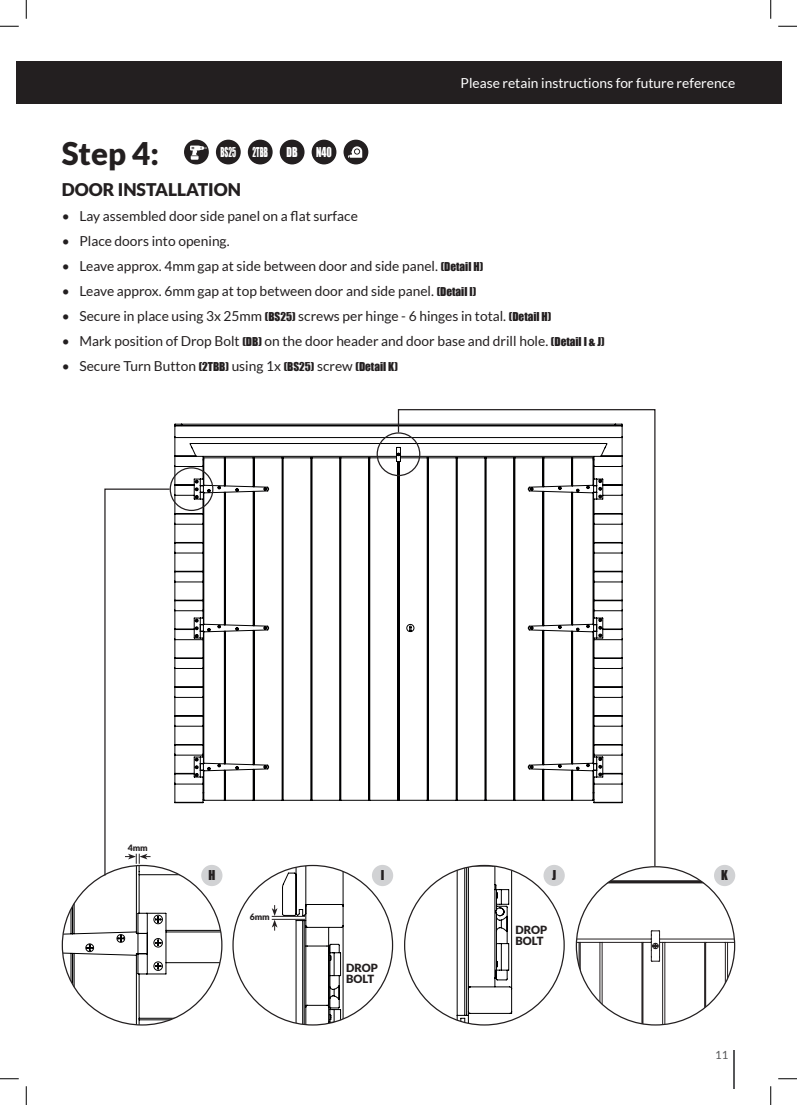
<style>
.page{position:relative;width:797px;height:1105px;background:#fff}
.page>*{position:absolute;margin:0;border:0;box-sizing:border-box;transform-origin:0 0}
.t1{font:900 31.25px "Lato";color:#231f20}
.t2{font:900 17.5px "Lato";color:#231f20}
.t3{font:13.75px "Lato";color:#231f20}
.t4{font:13.75px "Lato";color:#fff}
.t5{font:12.5px "Impact";color:#fff;scale:.6 1}
.t6{font:12.5px "Impact";color:#fff;scale:.8 1}
.t7{font:12.5px "Impact";color:#231f20}
.t8{font:900 11.25px/11.2px "Lato";color:#231f20}
.t9{font:11.25px "Lato";color:#57585a}
.t10{font:900 8.75px "Lato";color:#231f20}
.s1{font-family:"Impact";font-size:11.25px}
</style>
<div class="page">
<div style="left:16px;top:62px;width:765px;height:42px;background:#231f20"></div>
<hr style="left:733px;top:1050px;width:2px;height:39px;background:#57585a">
<div style="left:184px;top:140px;width:25px;height:24px;background:#231f20;border-radius:50%"></div>
<svg style="left:190px;top:146px;width:17px;height:14px"></svg>
<svg style="left:174px;top:423px;width:223px;height:378px"></svg>
<div style="left:372px;top:865px;width:21px;height:21px;background:#d1d2d4;border-radius:50%"></div>
<div style="left:714px;top:865px;width:21px;height:21px;background:#d1d2d4;border-radius:50%"></div>
<svg style="left:456px;top:867px;width:56px;height:158px"></svg>
<div style="left:543px;top:865px;width:22px;height:21px;background:#d1d2d4;border-radius:50%"></div>
<div style="left:170px;top:467px;width:43px;height:44px;border:1px solid #231f20;border-radius:50%"></div>
<div style="left:376px;top:432px;width:44px;height:44px;border:1px solid #231f20;border-radius:50%"></div>
<svg style="left:577px;top:880px;width:157px;height:145px"></svg>
<svg style="left:272px;top:865px;width:72px;height:160px"></svg>
<svg style="left:62px;top:488px;width:160px;height:537px"></svg>
<svg style="left:397px;top:409px;width:259px;height:458px"></svg>
<div style="left:216px;top:140px;width:25px;height:24px;background:#231f20;border-radius:50%"></div>
<div style="left:248px;top:140px;width:25px;height:24px;background:#231f20;border-radius:50%"></div>
<div style="left:280px;top:140px;width:24px;height:24px;background:#231f20;border-radius:50%"></div>
<div style="left:311px;top:140px;width:25px;height:24px;background:#231f20;border-radius:50%"></div>
<div style="left:343px;top:140px;width:25px;height:24px;background:#231f20;border-radius:50%"></div>
<svg style="left:348px;top:146px;width:14px;height:12px"></svg>
<svg style="left:0;top:25px;width:19px;height:2px"></svg>
<svg style="left:778px;top:25px;width:19px;height:2px"></svg>
<svg style="left:0;top:1078px;width:19px;height:1px"></svg>
<svg style="left:778px;top:1078px;width:19px;height:1px"></svg>
<svg style="left:25px;top:0;width:2px;height:19px"></svg>
<svg style="left:25px;top:1086px;width:2px;height:19px"></svg>
<svg style="left:770px;top:0;width:1px;height:19px"></svg>
<svg style="left:770px;top:1086px;width:1px;height:19px"></svg>
<p class="t4" style="left:460px;top:76px;width:276px">Please retain instructions for future reference</p>
<h1 class="t1" style="left:62px;top:135px;width:99px">Step 4:</h1>
<p class="t2" style="left:62px;top:179px;width:181px">DOOR INSTALLATION</p>
<p class="t3" style="left:62px;top:208px;width:298px">• Lay assembled door side panel on a flat surface</p>
<p class="t3" style="left:62px;top:233px;width:169px">• Place doors into opening.</p>
<p class="t3" style="left:62px;top:258px;width:423px">• Leave approx. 4mm gap at side between door and side panel. <span class="s1">(Detail H)</span></p>
<p class="t3" style="left:62px;top:283px;width:416px">• Leave approx. 6mm gap at top between door and side panel. <span class="s1">(Detail I)</span></p>
<p class="t3" style="left:62px;top:308px;width:491px">• Secure in place using 3x 25mm <span class="s1">(BS25)</span> screws per hinge - 6 hinges in total. <span class="s1">(Detail H)</span></p>
<p class="t3" style="left:62px;top:333px;width:544px">• Mark position of Drop Bolt <span class="s1">(DB)</span> on the door header and door base and drill hole. <span class="s1">(Detail I &amp; J)</span></p>
<p class="t3" style="left:62px;top:358px;width:338px">• Secure Turn Button <span class="s1">(2TBB)</span> using 1x <span class="s1">(BS25)</span> screw <span class="s1">(Detail K)</span></p>
<p class="t5" style="left:220px;top:142px;width:28px">BS25</p>
<p class="t5" style="left:252px;top:142px;width:27px">2TBB</p>
<p class="t6" style="left:286px;top:142px;width:15px">DB</p>
<p class="t6" style="left:316px;top:142px;width:21px">N40</p>
<p class="t10" style="left:128px;top:843px;width:22px">4mm</p>
<p class="t7" style="left:208px;top:866px;width:8px">H</p>
<p class="t7" style="left:381px;top:866px;width:5px">I</p>
<p class="t7" style="left:552px;top:866px;width:6px">J</p>
<p class="t7" style="left:721px;top:866px;width:8px">K</p>
<p class="t10" style="left:250px;top:912px;width:22px">6mm</p>
<p class="t8" style="left:346px;top:962px;width:33px">DROP<br>BOLT</p>
<p class="t8" style="left:515px;top:924px;width:33px">DROP<br>BOLT</p>
<p class="t9" style="left:715px;top:1049px;width:15px">11</p>
</div>
